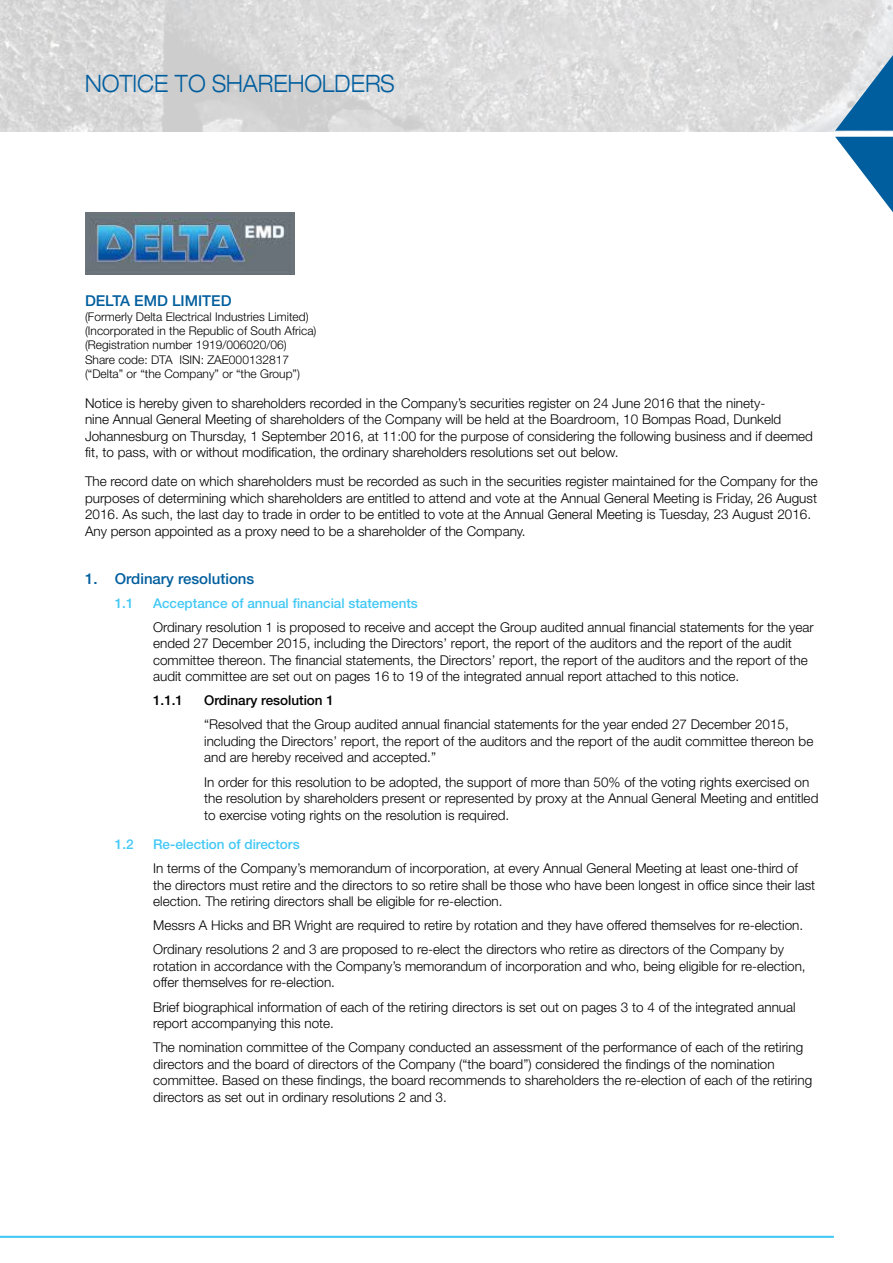
<style>
.page{position:relative;width:893px;height:1263px;background:#fff}
.page>*{position:absolute;margin:0;border:0;box-sizing:border-box;transform-origin:0 0}
.t1{font:300 expanded 24px "Helvetica Neue LT Std";color:#005e9e;scale:.87 1}
.t2{font:500 15px "Helvetica Neue LT Std";color:#005e9e}
.t3{font:300 13.5px/16.5px "Helvetica Neue LT Std";color:#000}
.t4{font:500 13.5px "Helvetica Neue LT Std";color:#44c8f5}
.t5{font:500 13.5px "Helvetica Neue LT Std";color:#000}
.t6{font:300 12px/14.4px "Helvetica Neue LT Std";color:#000}
</style>
<div class="page">
<img style="left:0;top:0;width:893px;height:132px">
<hr style="left:0;top:1236px;width:834px;height:2px;background:#44c8f5">
<svg style="left:835px;top:137px;width:58px;height:75px"></svg>
<svg style="left:835px;top:27px;width:58px;height:104px;background:#90b2ca"></svg>
<img style="left:85px;top:213px;width:210px;height:62px">
<h1 class="t1" style="left:85px;top:69px;width:357px">NOTICE TO SHAREHOLDERS</h1>
<p class="t2" style="left:85px;top:292px;width:148px">DELTA EMD LIMITED</p>
<p class="t6" style="left:85px;top:309px;width:233px">(Formerly Delta Electrical Industries Limited) (Incorporated in the Republic of South Africa) (Registration number 1919/006020/06)<br>Share code: DTA ISIN: ZAE000132817 (“Delta” or “the Company” or “the Group”)</p>
<p class="t3" style="left:85px;top:394px;width:729px">Notice is hereby given to shareholders recorded in the Company’s securities register on 24 June 2016 that the ninety-<br>nine Annual General Meeting of shareholders of the Company will be held at the Boardroom, 10 Bompas Road, Dunkeld Johannesburg on Thursday, 1 September 2016, at 11:00 for the purpose of considering the following business and if deemed fit, to pass, with or without modification, the ordinary shareholders resolutions set out below.</p>
<p class="t3" style="left:85px;top:473px;width:734px">The record date on which shareholders must be recorded as such in the securities register maintained for the Company for the purposes of determining which shareholders are entitled to attend and vote at the Annual General Meeting is Friday, 26 August 2016. As such, the last day to trade in order to be entitled to vote at the Annual General Meeting is Tuesday, 23 August 2016.<br>Any person appointed as a proxy need to be a shareholder of the Company.</p>
<p class="t2" style="left:85px;top:569px;width:171px">1. Ordinary resolutions</p>
<p class="t4" style="left:115px;top:595px;width:20px">1.1</p>
<p class="t4" style="left:153px;top:595px;width:266px">Acceptance of annual financial statements</p>
<p class="t3" style="left:153px;top:618px;width:662px">Ordinary resolution 1 is proposed to receive and accept the Group audited annual financial statements for the year ended 27 December 2015, including the Directors’ report, the report of the auditors and the report of the audit committee thereon. The financial statements, the Directors’ report, the report of the auditors and the report of the audit committee are set out on pages 16 to 19 of the integrated annual report attached to this notice.</p>
<p class="t5" style="left:153px;top:692px;width:32px">1.1.1</p>
<p class="t5" style="left:204px;top:692px;width:131px">Ordinary resolution 1</p>
<p class="t3" style="left:204px;top:716px;width:611px">“Resolved that the Group audited annual financial statements for the year ended 27 December 2015, including the Directors’ report, the report of the auditors and the report of the audit committee thereon be and are hereby received and accepted.”</p>
<p class="t3" style="left:204px;top:773px;width:616px">In order for this resolution to be adopted, the support of more than 50% of the voting rights exercised on the resolution by shareholders present or represented by proxy at the Annual General Meeting and entitled to exercise voting rights on the resolution is required.</p>
<p class="t4" style="left:115px;top:836px;width:20px">1.2</p>
<p class="t4" style="left:153px;top:836px;width:148px">Re-election of directors</p>
<p class="t3" style="left:153px;top:860px;width:663px">In terms of the Company’s memorandum of incorporation, at every Annual General Meeting at least one-third of the directors must retire and the directors to so retire shall be those who have been longest in office since their last election. The retiring directors shall be eligible for re-election.</p>
<p class="t3" style="left:153px;top:913px;width:651px;line-height:24.2px">Messrs A Hicks and BR Wright are required to retire by rotation and they have offered themselves for re-election.<br>Ordinary resolutions 2 and 3 are proposed to re-elect the directors who retire as directors of the Company by</p>
<p class="t3" style="left:153px;top:957px;width:654px">rotation in accordance with the Company’s memorandum of incorporation and who, being eligible for re-election, offer themselves for re-election.</p>
<p class="t3" style="left:153px;top:998px;width:644px">Brief biographical information of each of the retiring directors is set out on pages 3 to 4 of the integrated annual report accompanying this note.</p>
<p class="t3" style="left:153px;top:1039px;width:660px">The nomination committee of the Company conducted an assessment of the performance of each of the retiring directors and the board of directors of the Company (“the board”) considered the findings of the nomination committee. Based on these findings, the board recommends to shareholders the re-election of each of the retiring directors as set out in ordinary resolutions 2 and 3.</p>
</div>
